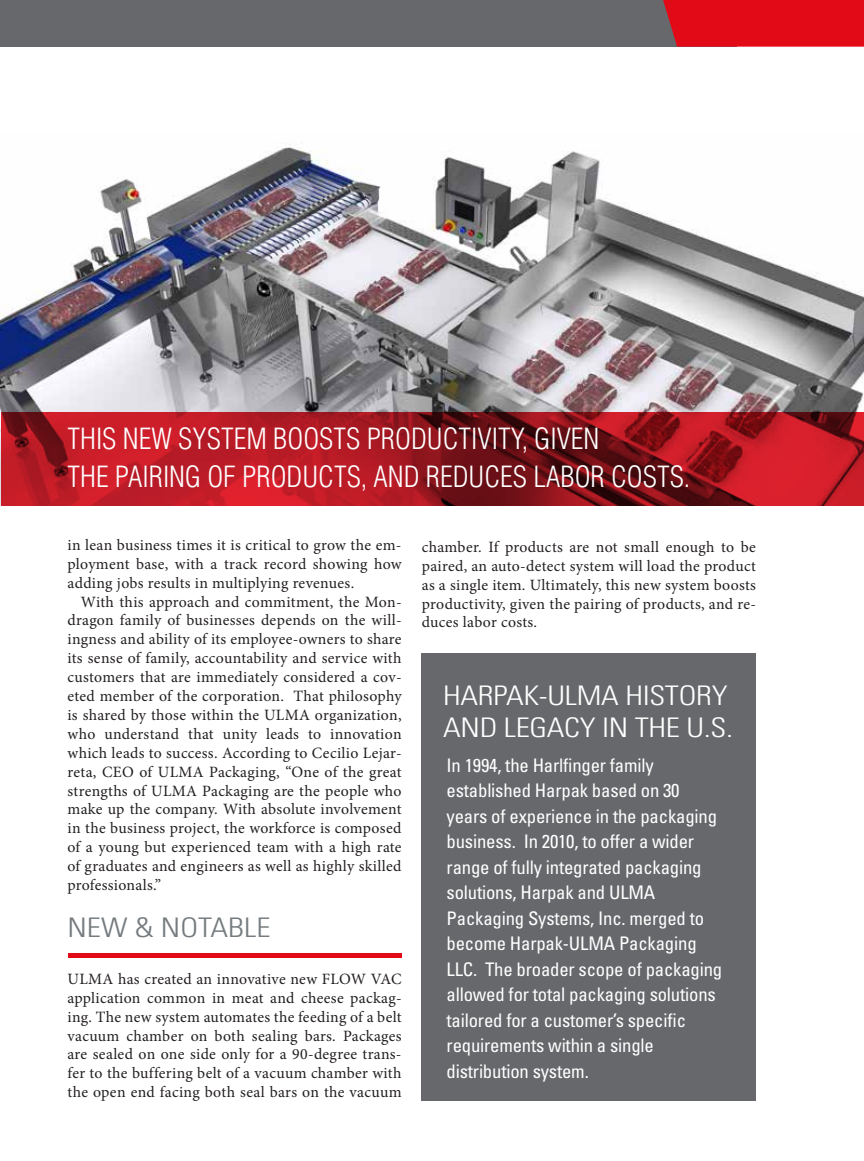
<style>
.page{position:relative;width:864px;height:1161px;background:#fff}
.page>*{position:absolute;margin:0;border:0;box-sizing:border-box;transform-origin:0 0}
.t1{font:300 condensed 28.5px/37.5px "Helvetica LT Std";color:#fff}
.t2{font:300 condensed 27px/32.4px "Univers LT Std";letter-spacing:-.01em;color:#fff;scale:1.18 1}
.t3{font:300 condensed 27px "Univers LT Std";color:#757b7e;scale:1.18 1}
.t4{font:condensed 18.75px/25.5px "Univers LT Std";letter-spacing:-.01em;color:#fff}
.t5{font:15.75px/18.9px "Minion Pro";letter-spacing:.02em;color:#231f20;text-align:justify}
</style>
<div class="page">
<img style="left:0;top:147px;width:864px;height:359px">
<div style="left:0;top:0;width:736px;height:47px;background:#67686b"></div>
<div style="left:663px;top:0;width:201px;height:47px;background:#e20a17"></div>
<div style="left:422px;top:653px;width:334px;height:447px;background:#67686b"></div>
<hr style="left:68px;top:954px;width:334px;height:4px;background:#e20a17">
<svg style="left:1px;top:413px;width:863px;height:93px;background:#a11720"></svg>
<h1 class="t1" style="left:68px;top:420px;width:624px">THIS NEW SYSTEM BOOSTS PRODUCTIVITY, GIVEN<br>THE PAIRING OF PRODUCTS, AND REDUCES LABOR COSTS.</h1>
<p class="t5" style="left:68px;top:535px;width:336px">in lean business times it is critical to grow the em&shy;ployment base, with a track record showing how adding jobs results in multiplying revenues.</p>
<p class="t5" style="left:68px;top:592px;width:336px;text-indent:13px">With this approach and commitment, the Mon&shy;dragon family of businesses depends on the will&shy;ingness and ability of its employee-owners to share its sense of family, accountability and service with customers that are immediately considered a cov&shy;eted member of the corporation. That philosophy is shared by those within the ULMA organization, who understand that unity leads to innovation which leads to success. According to Cecilio Lejar&shy;reta, CEO of ULMA Packaging, “One of the great strengths of ULMA Packaging are the people who make up the company. With absolute involvement in the business project, the workforce is composed of a young but experienced team with a high rate of graduates and engineers as well as highly skilled professionals.”</p>
<h2 class="t3" style="left:68px;top:911px;width:174px">NEW &amp; NOTABLE</h2>
<p class="t5" style="left:68px;top:969px;width:336px">ULMA has created an innovative new FLOW VAC application common in meat and cheese packag&shy;ing. The new system automates the feeding of a belt vacuum chamber on both sealing bars. Packages are sealed on one side only for a 90-degree trans&shy;fer to the buffering belt of a vacuum chamber with the open end facing both seal bars on the vacuum</p>
<p class="t5" style="left:422px;top:537px;width:336px">chamber. If products are not small enough to be paired, an auto-detect system will load the product as a single item. Ultimately, this new system boosts productivity, given the pairing of products, and re&shy;duces labor costs.</p>
<h2 class="t2" style="left:443px;top:679px;width:247px">HARPAK-ULMA HISTORY<br>AND LEGACY IN THE U.S.</h2>
<p class="t4" style="left:447px;top:752px;width:277px">In 1994, the Harlfinger family established Harpak based on 30 years of experience in the packaging business. In 2010, to offer a wider range of fully integrated packaging solutions, Harpak and ULMA<br>Packaging Systems, Inc. merged to become Harpak-ULMA Packaging<br>LLC. The broader scope of packaging allowed for total packaging solutions tailored for a customer’s specific requirements within a single distribution system.</p>
</div>
